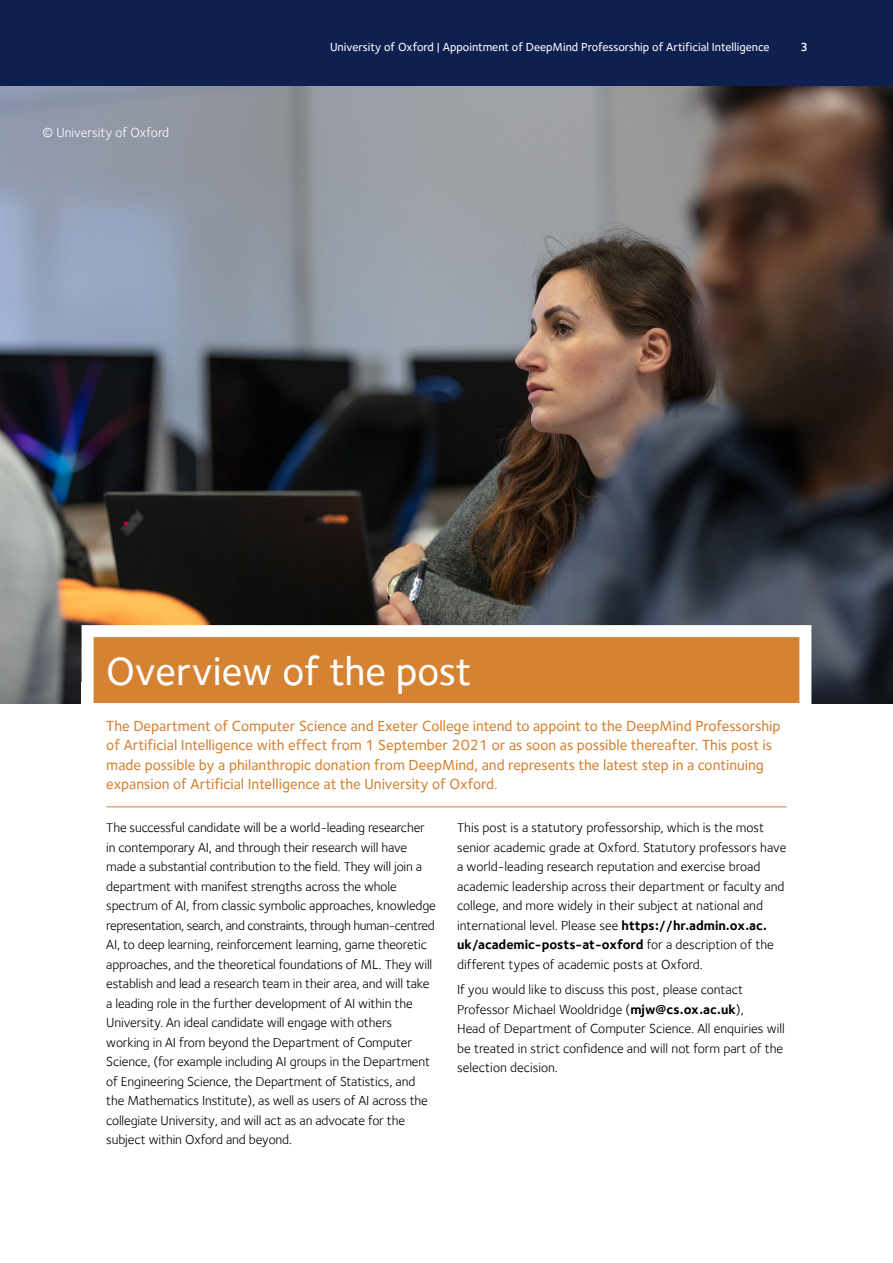
<style>
.page{position:relative;width:893px;height:1263px;background:#fff}
.page>*{position:absolute;margin:0;border:0;box-sizing:border-box;transform-origin:0 0}
.t1{font:500 40.5px "Foundry Sterling";color:#fff}
.t2{font:500 15px/19.5px "Foundry Sterling";color:#d58232}
.t3{font:13.5px/19.5px "Foundry Sterling";letter-spacing:-.01em;color:#000}
.t4{font:13.5px "Foundry Sterling";color:#fff}
.t5{font:500 12px "Foundry Sterling";color:#fff}
.t6{font:600 12px "Foundry Sterling";color:#fff}
.s1{font-weight:700}
</style>
<div class="page">
<img style="left:0;top:85px;width:893px;height:619px">
<hr style="left:106px;top:806px;width:681px;height:1px;background:#d58232">
<svg style="left:0;top:86px;width:893px;height:114px;background:#8a888b"></svg>
<svg style="left:76px;top:619px;width:741px;height:85px"></svg>
<div style="left:0;top:0;width:893px;height:85px;background:#0e2050"></div>
<p class="t4" style="left:43px;top:125px;width:128px">© University of Oxford</p>
<p class="t5" style="left:330px;top:40px;width:441px">University of Oxford | Appointment of DeepMind Professorship of Artificial Intelligence</p>
<p class="t6" style="left:800px;top:40px;width:9px">3</p>
<h1 class="t1" style="left:106px;top:648px;width:366px">Overview of the post</h1>
<p class="t2" style="left:106px;top:716px;width:676px">The Department of Computer Science and Exeter College intend to appoint to the DeepMind Professorship of Artificial Intelligence with effect from 1 September 2021 or as soon as possible thereafter. This post is made possible by a philanthropic donation from DeepMind, and represents the latest step in a continuing expansion of Artificial Intelligence at the University of Oxford.</p>
<p class="t3" style="left:106px;top:818px;width:331px">The successful candidate will be a world-leading researcher in contemporary AI, and through their research will have made a substantial contribution to the field. They will join a department with manifest strengths across the whole spectrum of AI, from classic symbolic approaches, knowledge representation, search, and constraints, through human-centred AI, to deep learning, reinforcement learning, game theoretic approaches, and the theoretical foundations of ML. They will establish and lead a research team in their area, and will take a leading role in the further development of AI within the University. An ideal candidate will engage with others working in AI from beyond the Department of Computer Science, (for example including AI groups in the Department of Engineering Science, the Department of Statistics, and the Mathematics Institute), as well as users of AI across the collegiate University, and will act as an advocate for the subject within Oxford and beyond.</p>
<p class="t3" style="left:457px;top:818px;width:331px">This post is a statutory professorship, which is the most senior academic grade at Oxford. Statutory professors have a world-leading research reputation and exercise broad academic leadership across their department or faculty and college, and more widely in their subject at national and international level. Please see <span class="s1">https://hr.admin.ox.ac. uk/academic-posts-at-oxford</span> for a description of the different types of academic posts at Oxford.</p>
<p class="t3" style="left:457px;top:980px;width:329px">If you would like to discuss this post, please contact Professor Michael Wooldridge (<span class="s1">mjw@cs.ox.ac.uk</span>),<br>Head of Department of Computer Science. All enquiries will be treated in strict confidence and will not form part of the selection decision.</p>
</div>
